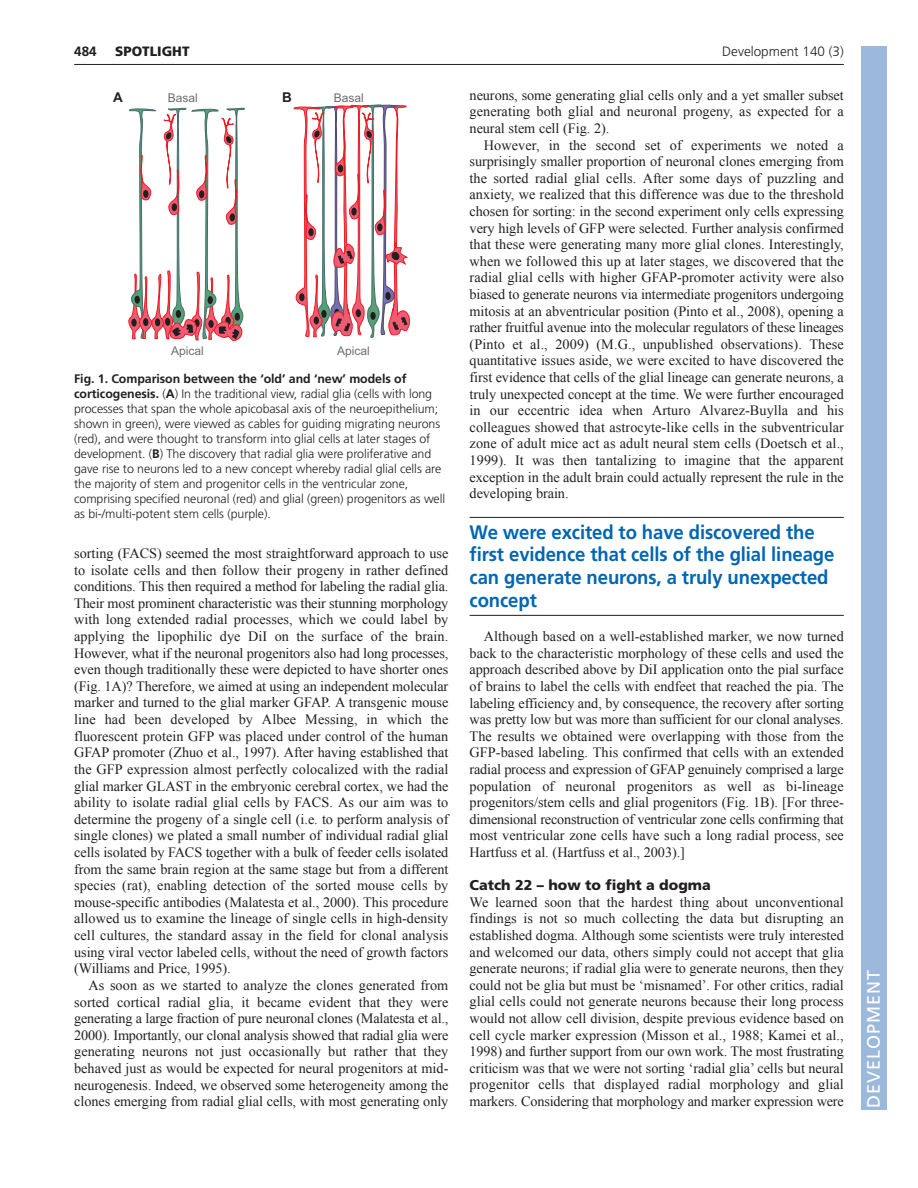
<style>
.page{position:relative;width:918px;height:1188px;background:#fff}
.page>*{position:absolute;margin:0;border:0;box-sizing:border-box;transform-origin:0 0}
.t1{font:700 19.5px/22.6px "Frutiger LT Std";letter-spacing:-.005em;color:#0166b3;scale:.95 1}
.t2{font:18px "Frutiger LT Std";letter-spacing:.055em;color:#fff}
.t3{font:14.25px/16.6px "Times New Roman";letter-spacing:-.005em;color:#231f20;text-align:justify}
.t4{font:900 14.25px "Frutiger LT Std";color:#231f20}
.t5{font:300 13.5px "Frutiger";color:#231f20}
.t6{font:900 13.5px "Frutiger LT Std";color:#231f20}
.t7{font:700 13.5px "Frutiger LT Std";color:#231f20}
.t8{font:700 13.5px "Arial";color:#231f20}
.t9{font:300 12.3px/15px "Frutiger";letter-spacing:-.005em;color:#231f20}
.t10{font:12px "Arial";color:#6d6e70}
.s1{font-weight:700}
</style>
<div class="page">
<hr style="left:470px;top:517px;width:374px;height:1px;background:#231f20">
<hr style="left:470px;top:615px;width:374px;height:1px;background:#231f20">
<hr style="left:74px;top:64px;width:770px;height:1px;background:#231f20">
<svg style="left:294px;top:63px;width:117px;height:275px"></svg>
<svg style="left:128px;top:107px;width:117px;height:234px"></svg>
<div style="left:861px;top:46px;width:25px;height:1064px;background:#9cb9db"></div>
<p class="t6" style="left:115px;top:45px;width:76px">SPOTLIGHT</p>
<p class="t5" style="left:722px;top:46px;width:123px">Development 140 (3)</p>
<p class="t8" style="left:113px;top:89px;width:11px">A</p>
<p class="t10" style="left:168px;top:91px;width:32px">Basal</p>
<p class="t8" style="left:282px;top:89px;width:11px">B</p>
<p class="t7" style="left:74px;top:45px;width:24px">484</p>
<p class="t3" style="left:470px;top:87px;width:376px">neurons, some generating glial cells only and a yet smaller subset generating both glial and neuronal progeny, as expected for a neural stem cell (Fig. 2).</p>
<p class="t3" style="left:470px;top:136px;width:376px;text-indent:14px">However, in the second set of experiments we noted a surprisingly smaller proportion of neuronal clones emerging from the sorted radial glial cells. After some days of puzzling and anxiety, we realized that this difference was due to the threshold chosen for sorting: in the second experiment only cells expressing very high levels of GFP were selected. Further analysis confirmed that these were generating many more glial clones. Interestingly, when we followed this up at later stages, we discovered that the radial glial cells with higher GFAP-promoter activity were also biased to generate neurons via intermediate progenitors undergoing mitosis at an abventricular position (Pinto et al., 2008), opening a rather fruitful avenue into the molecular regulators of these lineages (Pinto et al., 2009) (M.G., unpublished observations). These quantitative issues aside, we were excited to have discovered the first evidence that cells of the glial lineage can generate neurons, a truly unexpected concept at the time. We were further encouraged in our eccentric idea when Arturo Alvarez-Buylla and his colleagues showed that astrocyte-like cells in the subventricular zone of adult mice act as adult neural stem cells (Doetsch et al., 1999). It was then tantalizing to imagine that the apparent exception in the adult brain could actually represent the rule in the developing brain.</p>
<h1 class="t1" style="left:470px;top:522px;width:386px">We were excited to have discovered the first evidence that cells of the glial lineage can generate neurons, a truly unexpected concept</h1>
<p class="t3" style="left:470px;top:628px;width:376px;text-indent:14px">Although based on a well-established marker, we now turned back to the characteristic morphology of these cells and used the approach described above by DiI application onto the pial surface of brains to label the cells with endfeet that reached the pia. The labeling efficiency and, by consequence, the recovery after sorting was pretty low but was more than sufficient for our clonal analyses.<br>The results we obtained were overlapping with those from the GFP-based labeling. This confirmed that cells with an extended radial process and expression of GFAP genuinely comprised a large population of neuronal progenitors as well as bi-lineage progenitors/stem cells and glial progenitors (Fig. 1B). [For three&shy;dimensional reconstruction of ventricular zone cells confirming that most ventricular zone cells have such a long radial process, see Hartfuss et al. (Hartfuss et al., 2003).]</p>
<p class="t4" style="left:470px;top:878px;width:243px">Catch 22 – how to fight a dogma</p>
<p class="t3" style="left:470px;top:894px;width:376px">We learned soon that the hardest thing about unconventional findings is not so much collecting the data but disrupting an established dogma. Although some scientists were truly interested and welcomed our data, others simply could not accept that glia generate neurons; if radial glia were to generate neurons, then they could not be glia but must be ‘misnamed’. For other critics, radial glial cells could not generate neurons because their long process would not allow cell division, despite previous evidence based on cell cycle marker expression (Misson et al., 1988; Kamei et al., 1998) and further support from our own work. The most frustrating criticism was that we were not sorting ‘radial glia’ cells but neural progenitor cells that displayed radial morphology and glial markers. Considering that morphology and marker expression were</p>
<p class="t10" style="left:334px;top:91px;width:32px">Basal</p>
<p class="t10" style="left:337px;top:344px;width:34px">Apical</p>
<p class="t9" style="left:74px;top:372px;width:372px"><span class="s1">Fig. 1. Comparison between the ‘old’ and ‘new’ models of corticogenesis.</span> (<span class="s1">A</span>) In the traditional view, radial glia (cells with long processes that span the whole apicobasal axis of the neuroepithelium; shown in green), were viewed as cables for guiding migrating neurons (red), and were thought to transform into glial cells at later stages of development. (<span class="s1">B</span>) The discovery that radial glia were proliferative and gave rise to neurons led to a new concept whereby radial glial cells are the majority of stem and progenitor cells in the ventricular zone, comprising specified neuronal (red) and glial (green) progenitors as well as bi-/multi-potent stem cells (purple).</p>
<p class="t10" style="left:171px;top:344px;width:34px">Apical</p>
<p class="t3" style="left:74px;top:545px;width:376px">sorting (FACS) seemed the most straightforward approach to use to isolate cells and then follow their progeny in rather defined conditions. This then required a method for labeling the radial glia.<br>Their most prominent characteristic was their stunning morphology with long extended radial processes, which we could label by applying the lipophilic dye DiI on the surface of the brain.<br>However, what if the neuronal progenitors also had long processes, even though traditionally these were depicted to have shorter ones (Fig. 1A)? Therefore, we aimed at using an independent molecular marker and turned to the glial marker GFAP. A transgenic mouse line had been developed by Albee Messing, in which the fluorescent protein GFP was placed under control of the human GFAP promoter (Zhuo et al., 1997). After having established that the GFP expression almost perfectly colocalized with the radial glial marker GLAST in the embryonic cerebral cortex, we had the ability to isolate radial glial cells by FACS. As our aim was to determine the progeny of a single cell (i.e. to perform analysis of single clones) we plated a small number of individual radial glial cells isolated by FACS together with a bulk of feeder cells isolated from the same brain region at the same stage but from a different species (rat), enabling detection of the sorted mouse cells by mouse-specific antibodies (Malatesta et al., 2000). This procedure allowed us to examine the lineage of single cells in high-density cell cultures, the standard assay in the field for clonal analysis using viral vector labeled cells, without the need of growth factors (Williams and Price, 1995).</p>
<p class="t3" style="left:74px;top:977px;width:376px;text-indent:14px">As soon as we started to analyze the clones generated from sorted cortical radial glia, it became evident that they were generating a large fraction of pure neuronal clones (Malatesta et al., 2000). Importantly, our clonal analysis showed that radial glia were generating neurons not just occasionally but rather that they behaved just as would be expected for neural progenitors at mid&shy;neurogenesis. Indeed, we observed some heterogeneity among the clones emerging from radial glial cells, with most generating only</p>
<p class="t2" style="left:863px;top:1108px;width:140px;rotate:-90deg">DEVELOPMENT</p>
</div>
